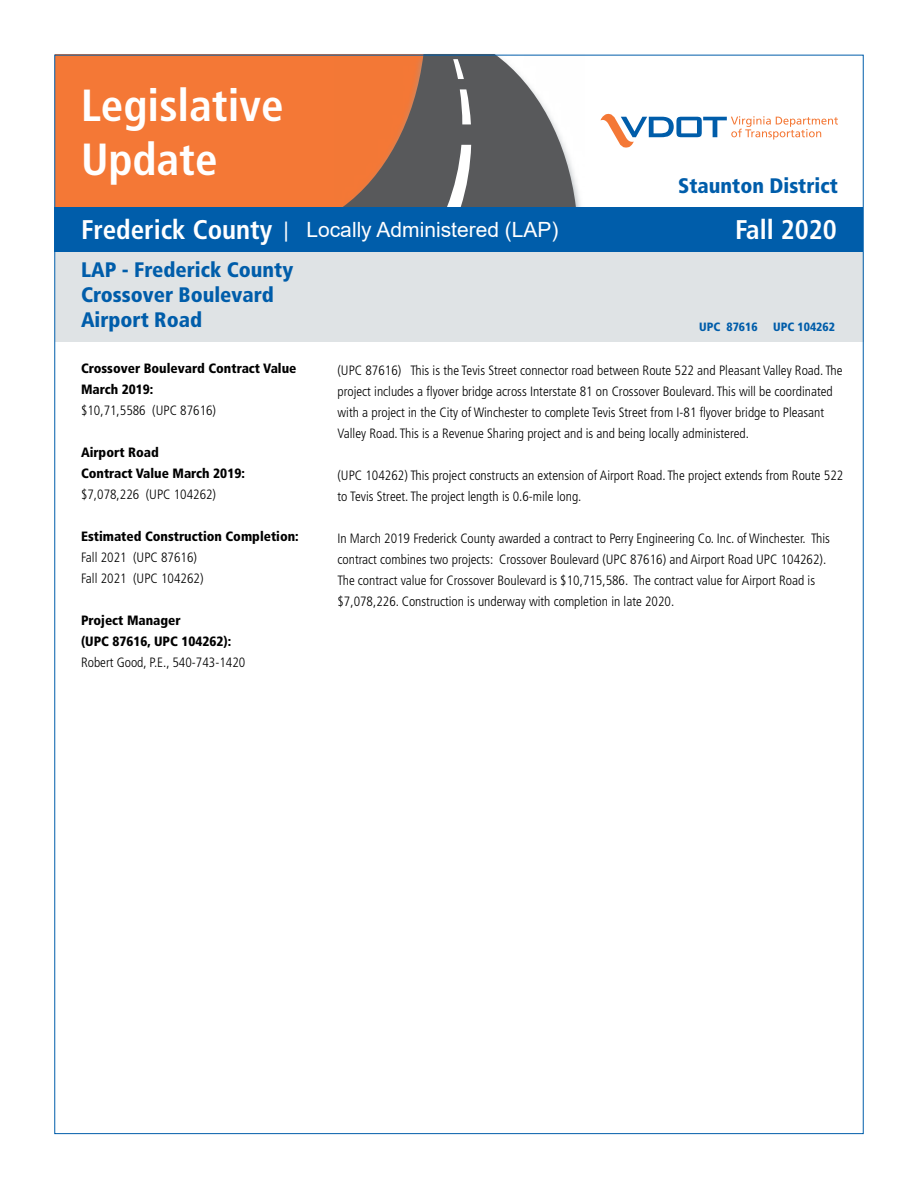
<style>
.page{position:relative;width:918px;height:1188px;background:#fff}
.page>*{position:absolute;margin:0;border:0;box-sizing:border-box;transform-origin:0 0}
.t1{font:700 condensed 45px/54px "Frutiger LT Std";color:#fff}
.t2{font:700 condensed 27px "Frutiger LT Std";color:#fff}
.t3{font:900 condensed 21px/25.2px "Frutiger LT Std";color:#005daa}
.t4{font:21px "Arial";color:#fff}
.t5{font:300 condensed 13.5px/21px "Frutiger LT Std";color:#000}
.t6{font:900 condensed 13.5px/21px "Frutiger LT Std";color:#000}
.t7{font:900 condensed 12px "Frutiger LT Std";color:#005daa}
</style>
<div class="page">
<div style="left:55px;top:54px;width:279px;height:153px;background:#f47836"></div>
<svg style="left:600px;top:113px;width:238px;height:35px"></svg>
<svg style="left:334px;top:54px;width:251px;height:153px"></svg>
<svg style="left:342px;top:54px;width:234px;height:153px;background:#92776a"></svg>
<div style="left:55px;top:207px;width:808px;height:45px;background:#005daa"></div>
<div style="left:55px;top:252px;width:809px;height:89px;background:#dfe3e5"></div>
<h1 class="t1" style="left:81px;top:78px;width:204px">Legislative<br>Update</h1>
<h2 class="t2" style="left:81px;top:214px;width:193px">Frederick County</h2>
<h2 class="t2" style="left:735px;top:214px;width:103px">Fall 2020</h2>
<h3 class="t3" style="left:678px;top:173px;width:161px">Staunton District</h3>
<h3 class="t4" style="left:284px;top:216px;width:277px">| Locally Administered (LAP)</h3>
<h3 class="t3" style="left:81px;top:257px;width:214px">LAP - Frederick County<br>Crossover Boulevard<br>Airport Road</h3>
<p class="t6" style="left:81px;top:358px;width:217px">Crossover Boulevard Contract Value<br>March 2019:</p>
<p class="t5" style="left:81px;top:400px;width:137px">$10,71,5586 (UPC 87616)</p>
<p class="t6" style="left:81px;top:442px;width:165px">Airport Road<br>Contract Value March 2019:</p>
<p class="t5" style="left:81px;top:484px;width:137px">$7,078,226 (UPC 104262)</p>
<p class="t6" style="left:81px;top:526px;width:219px">Estimated Construction Completion:</p>
<p class="t5" style="left:81px;top:547px;width:124px">Fall 2021 (UPC 87616)<br>Fall 2021 (UPC 104262)</p>
<p class="t6" style="left:81px;top:610px;width:152px">Project Manager<br>(UPC 87616, UPC 104262):</p>
<p class="t5" style="left:81px;top:652px;width:166px">Robert Good, P.E., 540-743-1420</p>
<p class="t7" style="left:699px;top:320px;width:60px">UPC 87616</p>
<p class="t7" style="left:773px;top:320px;width:63px">UPC 104262</p>
<p class="t5" style="left:338px;top:360px;width:507px">(UPC 87616) This is the Tevis Street connector road between Route 522 and Pleasant Valley Road. The project includes a flyover bridge across Interstate 81 on Crossover Boulevard. This will be coordinated with a project in the City of Winchester to complete Tevis Street from I-81 flyover bridge to Pleasant Valley Road. This is a Revenue Sharing project and is and being locally administered.</p>
<p class="t5" style="left:338px;top:465px;width:507px">(UPC 104262) This project constructs an extension of Airport Road. The project extends from Route 522 to Tevis Street. The project length is 0.6-mile long.</p>
<p class="t5" style="left:338px;top:528px;width:494px">In March 2019 Frederick County awarded a contract to Perry Engineering Co. Inc. of Winchester. This contract combines two projects: Crossover Boulevard (UPC 87616) and Airport Road UPC 104262).<br>The contract value for Crossover Boulevard is $10,715,586. The contract value for Airport Road is $7,078,226. Construction is underway with completion in late 2020.</p>
</div>
